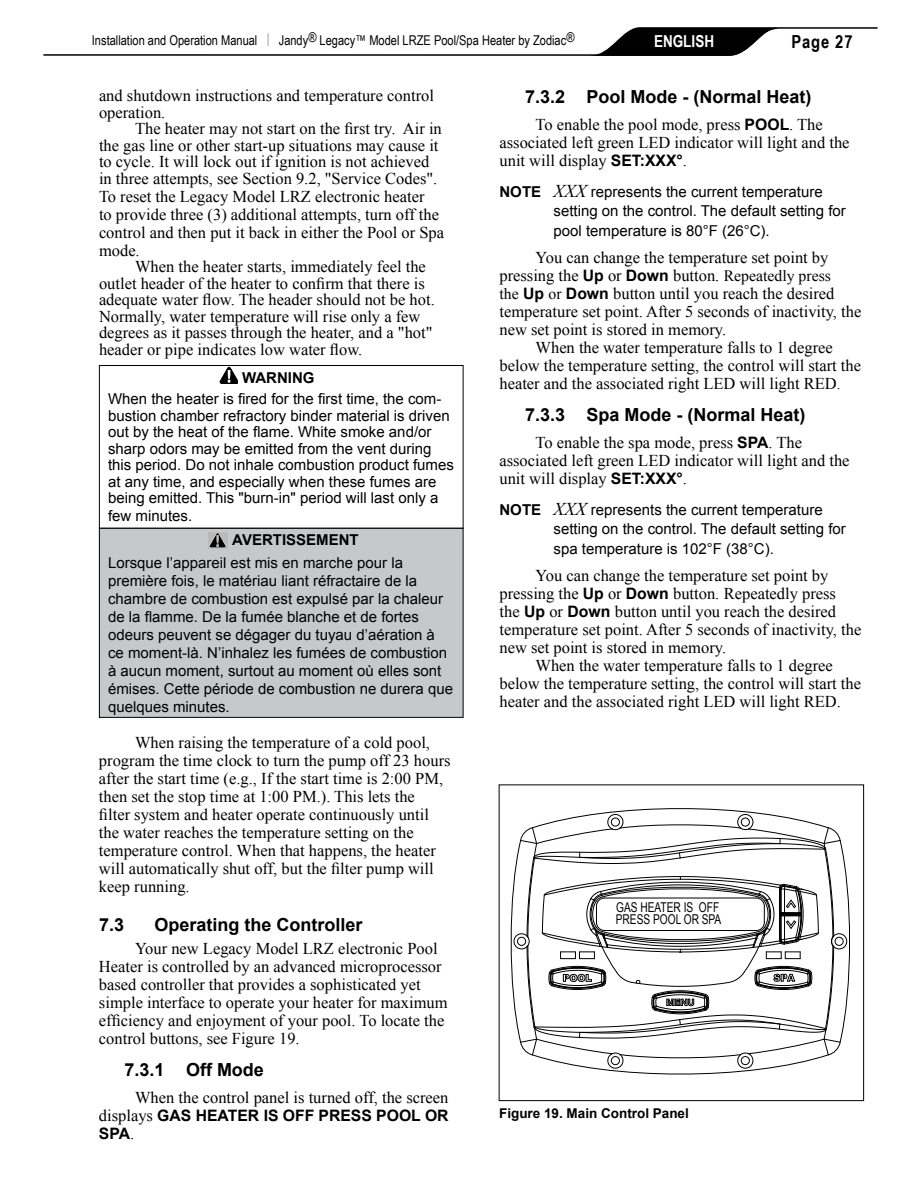
<style>
.page{position:relative;width:918px;height:1188px;background:#fff}
.page>*{position:absolute;margin:0;border:0;box-sizing:border-box;transform-origin:0 0}
.t1{font:700 18px "Arial";color:#000}
.t2{font:700 18px "Arial Narrow";letter-spacing:.05em;color:#000}
.t3{font:16.5px/18px "Times New Roman";color:#000}
.t4{font:700 16.5px "Arial Narrow";color:#fff}
.t5{font:700 15.75px "Arial";color:#000}
.t6{font:15px/18px "Arial";color:#000}
.t7{font:700 15px "Arial";color:#000}
.t8{font:13.5px "Arial Narrow";color:#000}
.t9{font:13.5px/12px "Arial";color:#000;scale:.75 1}
.t10{font:700 13.5px "Arial";color:#000}
.s1{color:#939598}
.s2{font-family:"Arial";font-weight:700;font-size:15.75px}
.s3{font-family:"Times New Roman";font-weight:400;font-size:16.5px}
.s4{font-weight:700}
.s5{font-family:"Times New Roman";font-style:italic;font-size:18px}
.s6{font-size:15.75px}
.s7{font-size:15px}
</style>
<div class="page">
<svg style="left:43px;top:27px;width:835px;height:29px"></svg>
<div style="left:99px;top:365px;width:365px;height:164px;border:1px solid #000"></div>
<div style="left:99px;top:528px;width:364px;height:189px;background:#c7c8ca"></div>
<div style="left:99px;top:528px;width:365px;height:190px;border:1px solid #000"></div>
<svg style="left:220px;top:367px;width:18px;height:16px"></svg>
<div style="left:208px;top:532px;width:20px;height:16px;background:#bababa"></div>
<svg style="left:209px;top:533px;width:17px;height:15px"></svg>
<svg style="left:510px;top:808px;width:340px;height:267px"></svg>
<div style="left:499px;top:784px;width:365px;height:317px;border:1px solid #000"></div>
<p class="t8" style="left:267px;top:30px;width:309px"><span class="s1">|</span> Jandy® Legacy™ Model LRZE Pool/Spa Heater by Zodiac®</p>
<p class="t8" style="left:92px;top:30px;width:167px">Installation and Operation Manual</p>
<p class="t4" style="left:654px;top:28px;width:62px">ENGLISH</p>
<p class="t2" style="left:791px;top:28px;width:63px">Page 27</p>
<p class="t3" style="left:99px;top:87px;width:336px;line-height:16.5px">and shutdown instructions and temperature control operation.</p>
<p class="t3" style="left:99px;top:120px;width:344px;line-height:16.5px;text-indent:36px">The heater may not start on the first try. Air in the gas line or other start-up situations may cause it to cycle. It will lock out if ignition is not achieved in three attempts, see Section 9.2, "Service Codes".</p>
<p class="t3" style="left:99px;top:187px;width:347px">To reset the Legacy Model LRZ electronic heater<br>to provide three (3) additional attempts, turn off the control and then put it back in either the Pool or Spa mode.</p>
<p class="t3" style="left:99px;top:258px;width:337px;line-height:16.5px;text-indent:36px">When the heater starts, immediately feel the outlet header of the heater to confirm that there is adequate water flow. The header should not be hot.<br>Normally, water temperature will rise only a few degrees as it passes through the heater, and a "hot" header or pipe indicates low water flow.</p>
<p class="t7" style="left:242px;top:368px;width:74px">WARNIN G</p>
<p class="t6" style="left:108px;top:391px;width:347px;line-height:16.5px">When the heater is fired for the first time, the com&shy;bustion chamber refractory binder material is driven out by the heat of the flame. White smoke and/or sharp odors may be emitted from the vent during this period. Do not inhale combustion product fumes at any time, and especially when these fumes are being emitted. This "burn-in" period will last only a</p>
<p class="t6" style="left:108px;top:507px;width:86px">few minutes.</p>
<p class="t7" style="left:232px;top:530px;width:107px">AVERTISSEMENT</p>
<p class="t6" style="left:108px;top:554px;width:347px">Lorsque l’appareil est mis en marche pour la première fois, le matériau liant réfractaire de la chambre de combustion est expulsé par la chaleur de la flamme. De la fumée blanche et de fortes odeurs peuvent se dégager du tuyau d’aération à ce moment-là. N’inhalez les fumées de combustion à aucun moment, surtout au moment où elles sont émises. Cette période de combustion ne durera que quelques minutes.</p>
<p class="t3" style="left:99px;top:733px;width:353px;text-indent:36px">When raising the temperature of a cold pool, program the time clock to turn the pump off 23 hours after the start time (e.g., If the start time is 2:00 PM, then set the stop time at 1:00 PM.). This lets the<br>filter system and heater operate continuously until the water reaches the temperature setting on the temperature control. When that happens, the heater will automatically shut off, but the filter pump will keep running.</p>
<p class="t1" style="left:99px;top:913px;width:48px">7.3 O</p>
<p class="t1" style="left:168px;top:913px;width:196px">perating the Controller</p>
<p class="t3" style="left:99px;top:939px;width:350px;text-indent:36px">Your new Legacy Model LRZ electronic Pool Heater is controlled by an advanced microprocessor based controller that provides a sophisticated yet simple interface to operate your heater for maximum efficiency and enjoyment of your pool. To locate the control buttons, see Figure 19.</p>
<p class="t1" style="left:124px;top:1058px;width:141px">7.3.1 Off Mode</p>
<p class="t3" style="left:99px;top:1088px;width:351px;text-indent:36px">When the control panel is turned off, the screen displays <span class="s2">GAS HEATE</span></p>
<p class="t5" style="left:248px;top:1105px;width:197px">R is OFF pRESS Pool or</p>
<p class="t5" style="left:99px;top:1123px;width:37px">Spa<span class="s3">.</span></p>
<p class="t1" style="left:525px;top:85px;width:288px">7.3.2 Pool Mode - (Normal Heat)</p>
<p class="t3" style="left:500px;top:115px;width:352px;text-indent:36px">To enable the pool mode, press <span class="s2">POO L</span>. The associated left green LED indicator will light and the unit will display <span class="s2">SET:xxx°</span>.</p>
<p class="t6" style="left:554px;top:182px;width:294px;line-height:19.5px;text-indent:-54px"><span class="s4">Note</span> <span class="s5">XXX</span> represents the current temperature setting on the control. The default setting for pool temperature is 80°F (26°C).</p>
<p class="t3" style="left:536px;top:248px;width:294px">You can change the temperature set point by</p>
<p class="t3" style="left:499px;top:266px;width:333px">pressing the <span class="s2">Up</span> or <span class="s2">Down</span> button. <span class="s6">Repeatedly press</span></p>
<p class="t3" style="left:499px;top:284px;width:337px"><span class="s6">the</span> <span class="s2">Up</span> <span class="s6">or</span> <span class="s2">Down</span> button until you reach the desired</p>
<p class="t3" style="left:500px;top:302px;width:363px">temperature set point. After 5 seconds of inactivity, the</p>
<p class="t3" style="left:500px;top:320px;width:228px">new set point is stored in memory.</p>
<p class="t3" style="left:536px;top:338px;width:299px">When the water temperature falls to 1 degree</p>
<p class="t3" style="left:500px;top:356px;width:363px">below the temperature setting, the control will start the</p>
<p class="t3" style="left:500px;top:374px;width:342px">heater and the associated right LED will light RED<span class="s7">.</span></p>
<p class="t1" style="left:525px;top:403px;width:282px">7.3.3 Spa Mode - (Normal Heat)</p>
<p class="t3" style="left:499px;top:433px;width:352px;text-indent:36px">To enable the spa mode, press <span class="s2">SPA</span>. The associated left green LED indicator will light and the unit will display <span class="s2">SET:xxx°</span>.</p>
<p class="t6" style="left:554px;top:500px;width:294px;line-height:19.5px;text-indent:-54px"><span class="s4">Note</span> <span class="s5">XXX</span> represents the current temperature setting on the control. The default setting for spa temperature is 102°F (38°C).</p>
<p class="t3" style="left:536px;top:566px;width:294px">You can change the temperature set point by</p>
<p class="t3" style="left:499px;top:584px;width:338px">pressing the <span class="s2">Up</span> or <span class="s2">Down</span> button. Repeatedly press</p>
<p class="t3" style="left:500px;top:602px;width:338px">the <span class="s2">Up</span> or <span class="s2">Down</span> button until you reach the desired</p>
<p class="t3" style="left:499px;top:620px;width:363px">temperature set point. After 5 seconds of inactivity, the</p>
<p class="t3" style="left:499px;top:638px;width:228px">new set point is stored in memory.</p>
<p class="t3" style="left:536px;top:656px;width:299px">When the water temperature falls to 1 degree</p>
<p class="t3" style="left:499px;top:674px;width:363px">below the temperature setting, the control will start the</p>
<p class="t3" style="left:499px;top:692px;width:343px">heater and the associated right LED will light RED.</p>
<p class="t9" style="left:616px;top:902px;width:142px">GAS HEATER IS OFF<br>PRESS POOL OR SPA</p>
<p class="t10" style="left:499px;top:1104px;width:191px">Figure 19. Main Control Panel</p>
</div>
